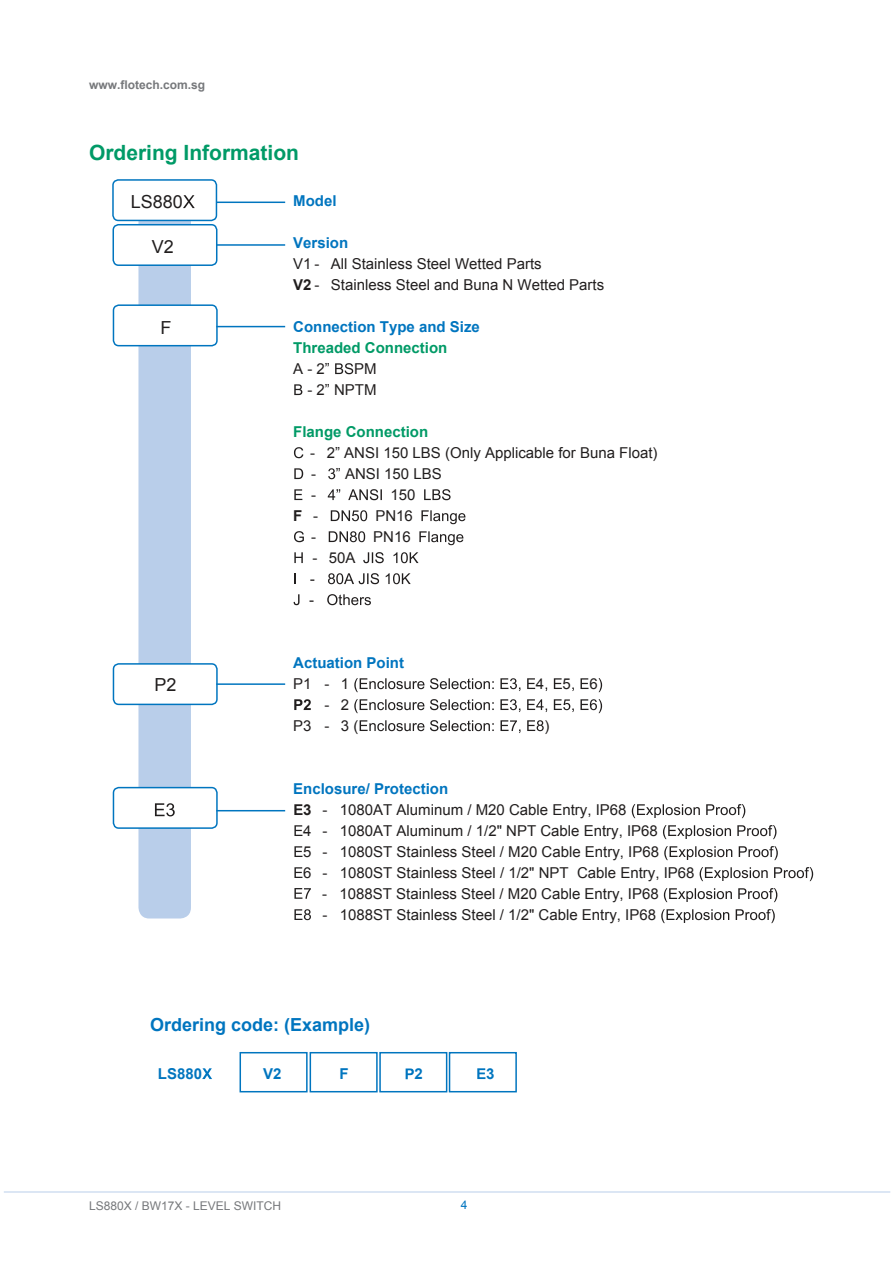
<style>
.page{position:relative;width:893px;height:1263px;background:#fff}
.page>*{position:absolute;margin:0;border:0;box-sizing:border-box;transform-origin:0 0}
.t1{font:700 21px "Arial";color:#009a67}
.t2{font:700 18px "Arial";color:#0075bf}
.t3{font:18px "Arial";color:#211e1e}
.t4{font:15px/21px "Arial";color:#211e1e}
.t5{font:700 15px/21px "Arial";color:#0075bf}
.t6{font:700 15px "Arial";color:#009a66}
.t7{font:700 15px "Arial";color:#211e1e}
.t8{font:12px "Arial";color:#76787b}
.t9{font:700 12px "Arial";color:#76787b}
.t10{font:12px "Arial";color:#0075bf}
.s1{font-weight:700}
.s2{font-weight:400}
.s3{font-weight:400;color:#231f20}
.s4{font-weight:400;color:#211e1e}
.s5{font-weight:700;color:#0075bf}
</style>
<div class="page">
<hr style="left:4px;top:1191px;width:886px;height:1px;background:#b9ceea">
<div style="left:138px;top:199px;width:53px;height:719px;background:#b9ceea;border-radius:11px"></div>
<div style="left:113px;top:180px;width:103px;height:40px;background:#fff;border-radius:5px"></div>
<div style="left:112px;top:179px;width:105px;height:42px;border:2px solid #0075bf;border-radius:5px"></div>
<div style="left:113px;top:664px;width:104px;height:40px;background:#fff;border-radius:5px"></div>
<div style="left:113px;top:663px;width:105px;height:42px;border:2px solid #0075bf;border-radius:5px"></div>
<div style="left:113px;top:788px;width:104px;height:40px;background:#fff;border-radius:5px"></div>
<div style="left:113px;top:787px;width:105px;height:42px;border:2px solid #0075bf;border-radius:5px"></div>
<hr style="left:216px;top:202px;width:69px;height:1px;background:#0075bf">
<hr style="left:216px;top:683px;width:69px;height:2px;background:#0075bf">
<hr style="left:216px;top:810px;width:69px;height:1px;background:#0075bf">
<div style="left:113px;top:225px;width:104px;height:40px;background:#fff;border-radius:5px"></div>
<div style="left:113px;top:224px;width:104px;height:42px;border:2px solid #0075bf;border-radius:5px"></div>
<hr style="left:216px;top:244px;width:69px;height:2px;background:#0075bf">
<div style="left:113px;top:305px;width:104px;height:41px;background:#fff;border-radius:5px"></div>
<div style="left:113px;top:304px;width:105px;height:42px;border:2px solid #0075bf;border-radius:5px"></div>
<hr style="left:216px;top:326px;width:69px;height:1px;background:#0075bf">
<div style="left:240px;top:1052px;width:68px;height:40px;border:2px solid #0075bf"></div>
<div style="left:310px;top:1052px;width:68px;height:40px;border:2px solid #0075bf"></div>
<div style="left:379px;top:1052px;width:68px;height:40px;border:2px solid #0075bf"></div>
<div style="left:449px;top:1052px;width:68px;height:40px;border:2px solid #0075bf"></div>
<svg style="left:183px;top:195px;width:12px;height:13px"></svg>
<svg style="left:155px;top:803px;width:20px;height:13px"></svg>
<svg style="left:202px;top:1068px;width:10px;height:11px"></svg>
<svg style="left:406px;top:1068px;width:8px;height:11px"></svg>
<svg style="left:477px;top:1068px;width:8px;height:11px"></svg>
<svg style="left:335px;top:363px;width:18px;height:11px"></svg>
<svg style="left:294px;top:384px;width:8px;height:11px"></svg>
<svg style="left:294px;top:447px;width:9px;height:11px"></svg>
<svg style="left:294px;top:468px;width:9px;height:11px"></svg>
<svg style="left:328px;top:468px;width:7px;height:11px"></svg>
<svg style="left:294px;top:489px;width:8px;height:11px"></svg>
<svg style="left:328px;top:489px;width:12px;height:11px"></svg>
<svg style="left:348px;top:489px;width:34px;height:11px"></svg>
<svg style="left:424px;top:489px;width:27px;height:11px"></svg>
<svg style="left:331px;top:510px;width:36px;height:11px"></svg>
<svg style="left:421px;top:510px;width:44px;height:14px"></svg>
<svg style="left:294px;top:531px;width:10px;height:11px"></svg>
<svg style="left:329px;top:531px;width:36px;height:11px"></svg>
<svg style="left:419px;top:531px;width:44px;height:14px"></svg>
<svg style="left:294px;top:552px;width:9px;height:11px"></svg>
<svg style="left:363px;top:552px;width:21px;height:11px"></svg>
<svg style="left:393px;top:552px;width:25px;height:11px"></svg>
<svg style="left:310px;top:573px;width:101px;height:11px"></svg>
<svg style="left:294px;top:594px;width:5px;height:11px"></svg>
<svg style="left:309px;top:594px;width:62px;height:11px"></svg>
<svg style="left:354px;top:678px;width:166px;height:14px"></svg>
<svg style="left:527px;top:678px;width:8px;height:11px"></svg>
<svg style="left:546px;top:678px;width:16px;height:13px"></svg>
<svg style="left:572px;top:678px;width:16px;height:13px"></svg>
<svg style="left:599px;top:678px;width:3px;height:14px"></svg>
<svg style="left:294px;top:699px;width:17px;height:11px"></svg>
<svg style="left:354px;top:699px;width:140px;height:14px"></svg>
<svg style="left:500px;top:699px;width:102px;height:14px"></svg>
<svg style="left:360px;top:720px;width:134px;height:11px"></svg>
<svg style="left:500px;top:720px;width:44px;height:13px"></svg>
<svg style="left:294px;top:804px;width:9px;height:11px"></svg>
<svg style="left:632px;top:804px;width:113px;height:14px"></svg>
<svg style="left:294px;top:825px;width:8px;height:11px"></svg>
<svg style="left:663px;top:825px;width:113px;height:14px"></svg>
<svg style="left:294px;top:846px;width:8px;height:11px"></svg>
<svg style="left:664px;top:846px;width:114px;height:14px"></svg>
<svg style="left:294px;top:867px;width:8px;height:11px"></svg>
<svg style="left:700px;top:867px;width:113px;height:14px"></svg>
<svg style="left:294px;top:888px;width:17px;height:11px"></svg>
<svg style="left:664px;top:888px;width:113px;height:14px"></svg>
<svg style="left:294px;top:909px;width:17px;height:11px"></svg>
<svg style="left:661px;top:909px;width:114px;height:14px"></svg>
<p class="t9" style="left:89px;top:77px;width:118px">www.flotech.com.sg</p>
<h1 class="t1" style="left:89px;top:138px;width:211px">Ordering Information</h1>
<p class="t3" style="left:131px;top:190px;width:54px">LS880</p>
<p class="t3" style="left:152px;top:235px;width:24px">V2</p>
<p class="t5" style="left:293px;top:191px;width:45px">Model</p>
<p class="t5" style="left:293px;top:233px;width:57px">Version</p>
<p class="t4" style="left:293px;top:253px;width:313px">V1 - All Stainless Steel Wetted Parts<br><span class="s1">V2</span> - Stainless Steel and Buna N Wetted Parts</p>
<p class="t5" style="left:293px;top:317px;width:188px">Connection Type and Size</p>
<p class="t6" style="left:293px;top:338px;width:156px">Threaded Connection</p>
<p class="t4" style="left:293px;top:358px;width:38px">A - 2”</p>
<p class="t4" style="left:354px;top:358px;width:24px">PM</p>
<p class="t4" style="left:307px;top:379px;width:71px">- 2” NPTM</p>
<p class="t6" style="left:293px;top:422px;width:136px">Flange Connection</p>
<p class="t4" style="left:310px;top:442px;width:349px">- 2” ANSI 150 LBS (Only Applicable for Buna Float)</p>
<p class="t4" style="left:311px;top:463px;width:132px">- ” ANSI 150 LBS -</p>
<p class="t3" style="left:160px;top:315px;width:12px">F</p>
<p class="t4" style="left:391px;top:484px;width:27px">150</p>
<p class="t3" style="left:155px;top:673px;width:24px">P2</p>
<p class="t7" style="left:293px;top:506px;width:26px">F <span class="s2">-</span></p>
<p class="t4" style="left:375px;top:505px;width:39px">PN16</p>
<p class="t4" style="left:311px;top:526px;width:6px">-</p>
<p class="t4" style="left:373px;top:526px;width:39px">PN16</p>
<p class="t4" style="left:312px;top:547px;width:45px">- 50A</p>
<p class="t5" style="left:293px;top:653px;width:112px">Actuation Point<br><span class="s3">P1</span> <span class="s4">- 1</span></p>
<p class="t4" style="left:293px;top:694px;width:67px;text-indent:31px">- 2<br>P3 - 3 (</p>
<p class="t4" style="left:536px;top:673px;width:63px">456</p>
<p class="t4" style="left:544px;top:715px;width:6px">)</p>
<p class="t4" style="left:303px;top:778px;width:393px;text-indent:-10px"><span class="s5">Enclosure/ Protection<br></span><span class="s1">3</span> - 1080AT Aluminum / M20 Cable Entry, IP68<br>4 - 1080AT Aluminum / 1/2" NPT Cable Entry, IP68<br>5 - 1080ST Stainless Steel / M20 Cable Entry, IP68<br>6 - 1080ST Stainless Steel / 1/2" NPT Cable Entry, IP68</p>
<p class="t4" style="left:322px;top:883px;width:338px">- 1088ST Stainless Steel / M20 Cable Entry, IP68</p>
<p class="t4" style="left:322px;top:904px;width:335px">- 1088ST Stainless Steel / 1/2" Cable Entry, IP68</p>
<p class="t2" style="left:150px;top:1012px;width:221px">Ordering code: (Example)</p>
<p class="t5" style="left:158px;top:1064px;width:46px">LS880</p>
<p class="t5" style="left:263px;top:1064px;width:20px">V2</p>
<p class="t5" style="left:340px;top:1064px;width:11px">F</p>
<p class="t5" style="left:414px;top:1064px;width:10px">2</p>
<p class="t5" style="left:486px;top:1064px;width:10px">3</p>
<p class="t8" style="left:89px;top:1198px;width:194px">LS880X / BW17X - LEVEL SWITCH</p>
<p class="t10" style="left:461px;top:1197px;width:8px">4</p>
</div>
